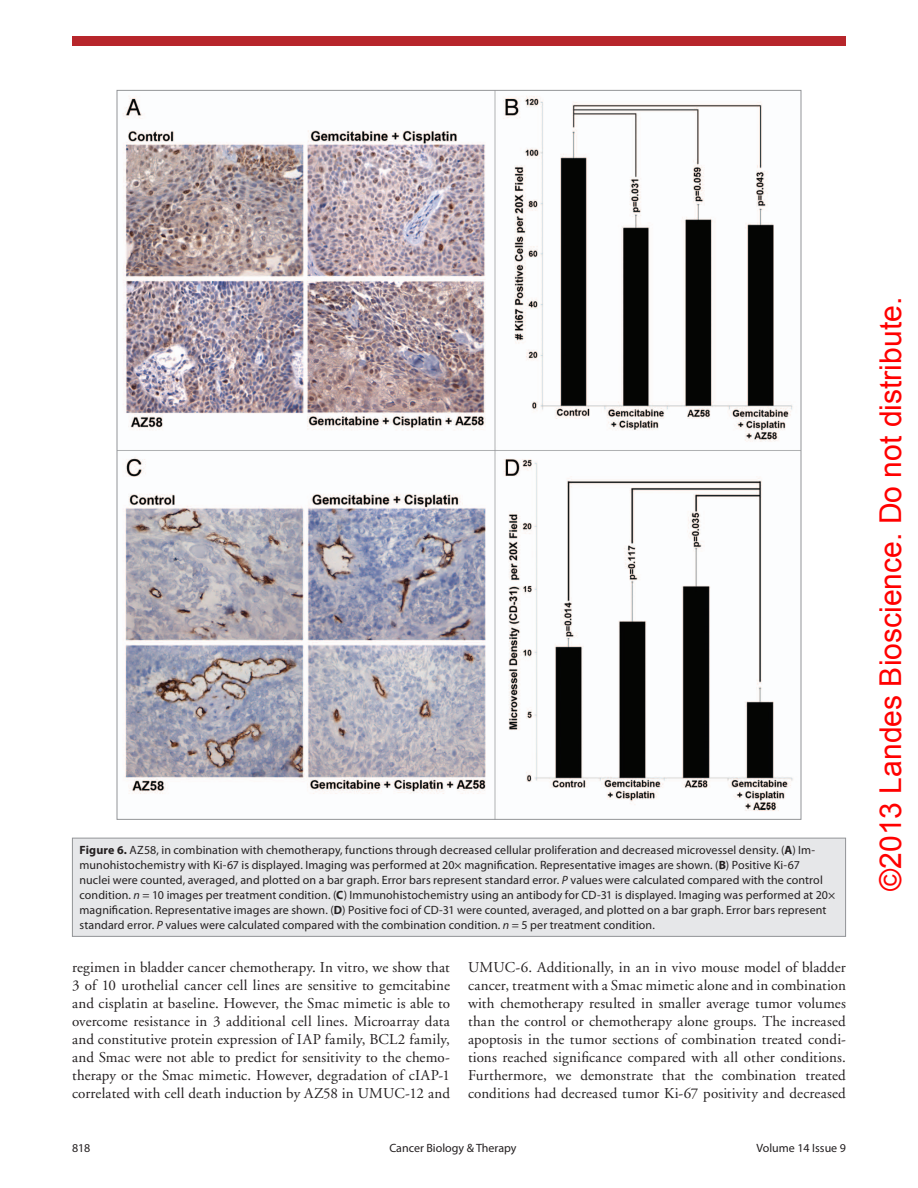
<style>
.page{position:relative;width:918px;height:1188px;background:#fff}
.page>*{position:absolute;margin:0;border:0;box-sizing:border-box;transform-origin:0 0}
.t1{font:30.15px "Arial";color:#f00}
.t2{font:15px/18px "Adobe Garamond";letter-spacing:.01em;color:#231f20;text-align:justify}
.t3{font:12px/15px "Myriad Pro";letter-spacing:.01em;color:#231f20}
.s1{font-weight:700}
.s2{font-style:italic}
</style>
<div class="page">
<div style="left:72px;top:36px;width:774px;height:10px;background:#b7262b"></div>
<div style="left:72px;top:838px;width:774px;height:98px;background:#e6e7e9"></div>
<div style="left:72px;top:838px;width:774px;height:99px;border:1px solid #939598"></div>
<img style="left:119px;top:92px;width:680px;height:726px">
<p class="t3" style="left:80px;top:843px;width:757px"><span class="s1">Figure 6.</span> AZ58, in combination with chemotherapy, functions through decreased cellular proliferation and decreased microvessel density. (<span class="s1">A</span>) Im&shy;munohistochemistry with Ki-67 is displayed. Imaging was performed at 20× magnification. Representative images are shown. (<span class="s1">B</span>) Positive Ki-67<br>nuclei were counted, averaged, and plotted on a bar graph. Error bars represent standard error. <span class="s2">P</span> values were calculated compared with the control condition. <span class="s2">n</span> = 10 images per treatment condition. (<span class="s1">C</span>) Immunohistochemistry using an antibody for CD-31 is displayed. Imaging was performed at 20× magnification. Representative images are shown. (<span class="s1">D</span>) Positive foci of CD-31 were counted, averaged, and plotted on a bar graph. Error bars represent standard error. <span class="s2">P</span> values were calculated compared with the combination condition. <span class="s2">n</span> = 5 per treatment condition.</p>
<p class="t2" style="left:72px;top:959px;width:379px">regimen in bladder cancer chemotherapy. In vitro, we show that 3 of 10 urothelial cancer cell lines are sensitive to gemcitabine and cisplatin at baseline. However, the Smac mimetic is able to overcome resistance in 3 additional cell lines. Microarray data and constitutive protein expression of IAP family, BCL2 family, and Smac were not able to predict for sensitivity to the chemo&shy;therapy or the Smac mimetic. However, degradation of cIAP-1 correlated with cell death induction by AZ58 in UMUC-12 and</p>
<p class="t2" style="left:468px;top:959px;width:380px">UMUC-6. Additionally, in an in vivo mouse model of bladder cancer, treatment with a Smac mimetic alone and in combination with chemotherapy resulted in smaller average tumor volumes than the control or chemotherapy alone groups. The increased apoptosis in the tumor sections of combination treated condi&shy;tions reached significance compared with all other conditions.<br>Furthermore, we demonstrate that the combination treated conditions had decreased tumor Ki-67 positivity and decreased</p>
<p class="t3" style="left:72px;top:1140px;width:20px">818</p>
<p class="t3" style="left:389px;top:1140px;width:129px">Cancer Biology &amp; Therapy</p>
<p class="t3" style="left:757px;top:1140px;width:91px">Volume 14 Issue 9</p>
<h1 class="t1" style="left:871px;top:891px;width:595px;rotate:-90deg">©2013 Landes Bioscience. Do not distribute.</h1>
</div>
